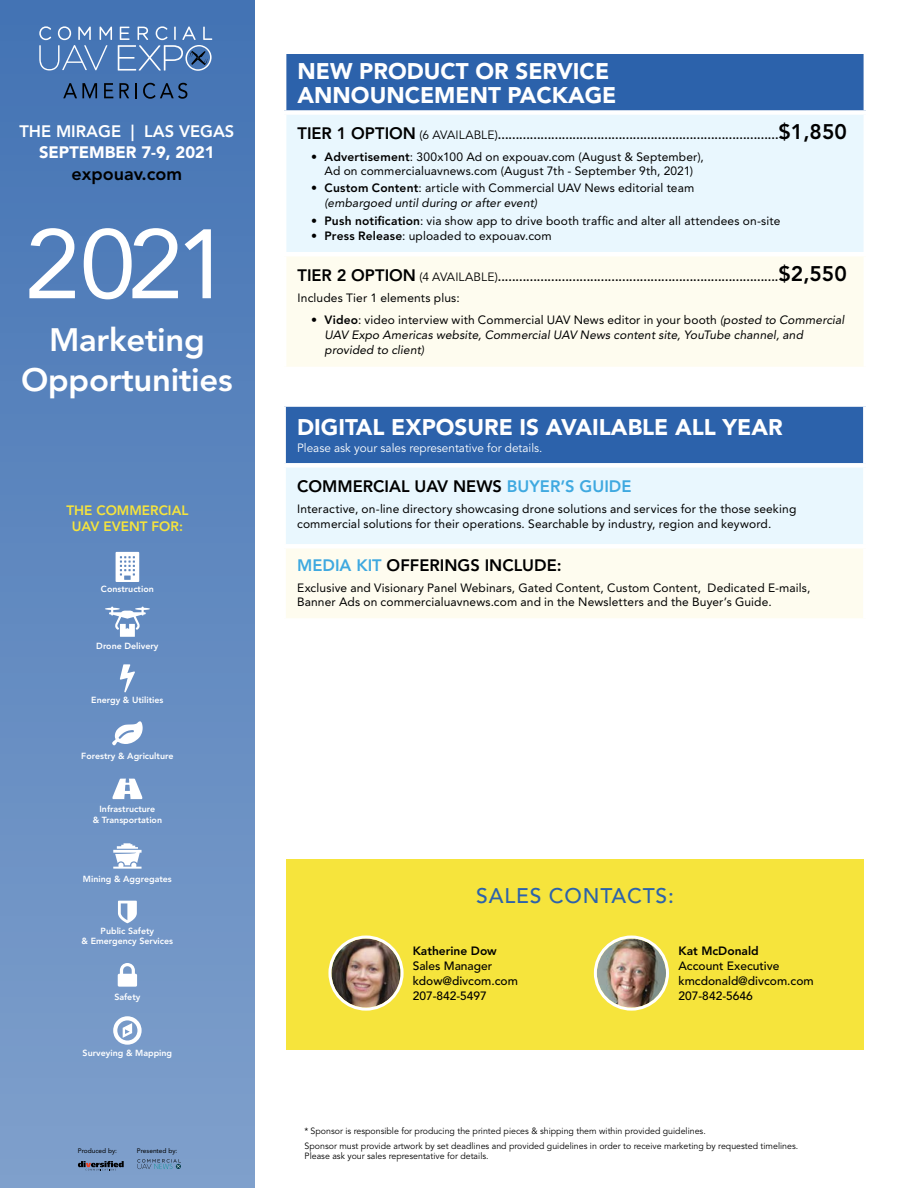
<style>
.page{position:relative;width:918px;height:1188px;background:#fff}
.page>*{position:absolute;margin:0;border:0;box-sizing:border-box;transform-origin:0 0}
.t1{font:97.35px "Avenir LT Std";color:#fff}
.t2{font:800 32.25px/40.2px "Avenir LT Std";letter-spacing:-.01em;color:#fff;text-align:center}
.t3{font:900 22.5px/24px "Avenir LT Std";color:#fff}
.t4{font:500 21px "Avenir LT Std";letter-spacing:.04em;color:#2c62ab}
.t5{font:800 18px "Avenir LT Std";color:#000}
.t6{font:800 16.5px "Avenir LT Std";color:#000}
.t7{font:800 16.5px "Avenir LT Std";color:#fff}
.t8{font:900 16.5px "Avenir LT Std";color:#fff}
.t9{font:800 13.5px/16.2px "Avenir LT Std";color:#f6e43c;text-align:center}
.t10{font:12px/14.4px "Avenir LT Std";letter-spacing:.01em;color:#000}
.t11{font:800 12px/21.1px "Avenir LT Std";color:#000}
.t12{font:italic 12px/15px "Avenir LT Std";letter-spacing:.01em;color:#000}
.t13{font:500 12px/15px "Avenir LT Std";color:#000}
.t14{font:12px "Avenir LT Std";color:#fff}
.t15{font:9px/15.1px "Avenir LT Std";color:#000}
.t16{font:800 8.85px/10.6px "Avenir LT Std";color:#fff;text-align:center}
.t17{font:6.6px "Avenir LT Std";color:#000}
.s1{font-size:16.5px}
.s2{font-weight:400}
.s3{font-size:21px}
.s4{font-weight:800}
.s5{font-style:italic}
.s6{font-style:normal}
.s7{font-weight:800;font-style:normal}
.s8{color:#3fa9e0}
</style>
<div class="page">
<div style="left:0;top:0;width:254px;height:1188px;background:linear-gradient(to bottom,#4373b4,#7fa0cc)"></div>
<svg style="left:39px;top:26px;width:73px;height:44px;background:#6189bf"></svg>
<svg style="left:118px;top:26px;width:94px;height:45px;background:#6289bd"></svg>
<svg style="left:63px;top:83px;width:34px;height:15px"></svg>
<svg style="left:104px;top:83px;width:9px;height:15px"></svg>
<svg style="left:119px;top:83px;width:10px;height:15px"></svg>
<svg style="left:135px;top:83px;width:2px;height:15px"></svg>
<svg style="left:143px;top:83px;width:44px;height:16px"></svg>
<svg style="left:116px;top:552px;width:23px;height:30px"></svg>
<svg style="left:112px;top:721px;width:31px;height:24px"></svg>
<svg style="left:118px;top:901px;width:19px;height:22px"></svg>
<svg style="left:118px;top:963px;width:19px;height:24px"></svg>
<svg style="left:113px;top:1016px;width:29px;height:29px"></svg>
<svg style="left:112px;top:779px;width:30px;height:20px"></svg>
<svg style="left:113px;top:843px;width:29px;height:26px"></svg>
<svg style="left:105px;top:607px;width:45px;height:30px"></svg>
<svg style="left:137px;top:1159px;width:44px;height:11px"></svg>
<svg style="left:78px;top:1161px;width:46px;height:9px"></svg>
<svg style="left:120px;top:664px;width:15px;height:28px"></svg>
<div style="left:286px;top:860px;width:578px;height:190px;background:#f6e43c"></div>
<img style="left:331px;top:939px;width:69px;height:69px;border-radius:34px">
<div style="left:328px;top:936px;width:76px;height:75px;border:3px solid #fff;border-radius:50%"></div>
<img style="left:597px;top:939px;width:69px;height:69px;border-radius:35px">
<div style="left:594px;top:936px;width:75px;height:75px;border:3px solid #fff;border-radius:50%"></div>
<div style="left:284px;top:405px;width:581px;height:60px;background:#2c62ab"></div>
<div style="left:284px;top:465px;width:581px;height:81px;background:#e9f7fe"></div>
<div style="left:284px;top:546px;width:581px;height:75px;background:#fefcef"></div>
<div style="left:281px;top:402px;width:587px;height:5px;background:#fff"></div>
<div style="left:281px;top:407px;width:5px;height:56px;background:#fff"></div>
<div style="left:863px;top:407px;width:5px;height:56px;background:#fff"></div>
<div style="left:281px;top:463px;width:587px;height:5px;background:#fff"></div>
<div style="left:281px;top:468px;width:5px;height:76px;background:#fff"></div>
<div style="left:863px;top:468px;width:5px;height:76px;background:#fff"></div>
<div style="left:281px;top:544px;width:587px;height:5px;background:#fff"></div>
<div style="left:281px;top:549px;width:5px;height:69px;background:#fff"></div>
<div style="left:863px;top:549px;width:5px;height:69px;background:#fff"></div>
<div style="left:281px;top:618px;width:587px;height:5px;background:#fff"></div>
<div style="left:284px;top:52px;width:582px;height:60px;background:#2c62ab"></div>
<div style="left:284px;top:112px;width:582px;height:142px;background:#e9f7fe"></div>
<div style="left:284px;top:254px;width:582px;height:115px;background:#fefcef"></div>
<div style="left:282px;top:49px;width:586px;height:5px;background:#fff"></div>
<hr style="left:282px;top:54px;width:4px;height:56px;background:#fff">
<hr style="left:864px;top:54px;width:4px;height:56px;background:#fff">
<hr style="left:282px;top:115px;width:4px;height:137px;background:#fff">
<div style="left:282px;top:110px;width:586px;height:5px;background:#fff"></div>
<hr style="left:864px;top:115px;width:4px;height:137px;background:#fff">
<hr style="left:282px;top:252px;width:586px;height:4px;background:#fff">
<hr style="left:282px;top:256px;width:4px;height:111px;background:#fff">
<hr style="left:864px;top:256px;width:4px;height:111px;background:#fff">
<hr style="left:282px;top:367px;width:586px;height:4px;background:#fff">
<h3 class="t7" style="left:19px;top:121px;width:217px">THE MIRAGE | LAS VEGAS</h3>
<h3 class="t8" style="left:39px;top:143px;width:177px">SEPTEMBER 7-9, 2021</h3>
<h3 class="t5" style="left:72px;top:163px;width:112px">expouav.com</h3>
<h1 class="t1" style="left:24px;top:208px;width:208px">2021</h1>
<h2 class="t2" style="left:21px;top:319px;width:213px">Marketing<br>Opportunities</h2>
<p class="t9" style="left:66px;top:502px;width:123px">THE COMMERCIAL<br>UAV EVENT FOR:</p>
<p class="t16" style="left:101px;top:584px;width:54px">Construction</p>
<p class="t16" style="left:96px;top:641px;width:64px">Drone Delivery</p>
<p class="t16" style="left:91px;top:695px;width:74px">Energy &amp; Utilities</p>
<p class="t16" style="left:81px;top:750px;width:94px">Forestry &amp; Agriculture</p>
<p class="t16" style="left:93px;top:804px;width:71px">Infrastructure<br>&amp; Transportation</p>
<p class="t16" style="left:83px;top:874px;width:90px">Mining &amp; Aggregates</p>
<p class="t16" style="left:82px;top:925px;width:93px">Public Safety<br>&amp; Emergency Services</p>
<p class="t16" style="left:114px;top:991px;width:28px">Safety</p>
<p class="t16" style="left:83px;top:1048px;width:91px">Surveying &amp; Mapping</p>
<p class="t17" style="left:78px;top:1146px;width:41px">Produced by:</p>
<p class="t17" style="left:137px;top:1146px;width:42px">Presented by:</p>
<h3 class="t3" style="left:298px;top:59px;width:320px">NEW PRODUCT OR SERVICE<br>ANNOUNCEMENT PACKAGE</h3>
<p class="t11" style="left:298px;top:124px;width:551px"><span class="s1">TIER 1 OPTION</span> <span class="s2">(6 AVAILABLE)</span>...............................................................................<span class="s3">$1,850</span></p>
<p class="t10" style="left:311px;top:150px;width:394px;text-align:center">• <span class="s4">Advertisement</span>: 300x100 Ad on expouav.com (August &amp; September),<br>Ad on commercialuavnews.com (August 7th - September 9th, 2021)</p>
<p class="t10" style="left:325px;top:181px;width:371px;line-height:15px;text-indent:-13px">• <span class="s4">Custom Content</span>: article with Commercial UAV News editorial team <span class="s5">(embargoed until during or after event)</span></p>
<p class="t10" style="left:311px;top:213px;width:471px">• <span class="s4">Push notification</span>: via show app to drive booth traffic and alter all attendees on-site</p>
<p class="t10" style="left:311px;top:229px;width:242px">• <span class="s4">Press Release</span>: uploaded to expouav.com</p>
<p class="t11" style="left:298px;top:266px;width:551px"><span class="s1">TIER 2 OPTION</span> <span class="s2">(4 AVAILABLE)</span>...............................................................................<span class="s3">$2,550<br></span><span class="s2">Includes Tier 1 elements plus:</span></p>
<p class="t12" style="left:325px;top:312px;width:521px;text-indent:-14px"><span class="s6">•</span> <span class="s7">Video</span><span class="s6">: video interview with Commercial UAV News editor in your booth</span> (posted to Commercial<br>UAV Expo Americas website, Commercial UAV News content site, YouTube channel, and provided to client)</p>
<h3 class="t3" style="left:297px;top:415px;width:487px">DIGITAL EXPOSURE IS AVAILABLE ALL YEAR</h3>
<p class="t14" style="left:297px;top:441px;width:247px">Please ask your sales representative for details.</p>
<h3 class="t6" style="left:297px;top:476px;width:336px">COMMERCIAL UAV NEWS <span class="s8">BUYER’S GUIDE</span></h3>
<p class="t10" style="left:297px;top:502px;width:501px">Interactive, on-line directory showcasing drone solutions and services for the those seeking commercial solutions for their operations. Searchable by industry, region and keyword.</p>
<h3 class="t6" style="left:297px;top:555px;width:266px"><span class="s8">MEDIA KIT</span> OFFERINGS INCLUDE:</h3>
<p class="t10" style="left:297px;top:580px;width:515px">Exclusive and Visionary Panel Webinars, Gated Content, Custom Content, Dedicated E-mails,<br>Banner Ads on commercialuavnews.com and in the Newsletters and the Buyer’s Guide.</p>
<h3 class="t4" style="left:476px;top:884px;width:199px">SALES CONTACTS:</h3>
<p class="t11" style="left:413px;top:940px;width:86px">Katherine Dow</p>
<p class="t13" style="left:413px;top:958px;width:107px">Sales Manager kdow@divcom.com<br>207-842-5497</p>
<p class="t11" style="left:679px;top:940px;width:82px">Kat McDonald</p>
<p class="t13" style="left:679px;top:958px;width:137px">Account Executive kmcdonald@divcom.com<br>207-842-5646</p>
<p class="t15" style="left:305px;top:1123px;width:495px">* Sponsor is responsible for producing the printed pieces &amp; shipping them within provided guidelines.<br>Sponsor must provide artwork by set deadlines and provided guidelines in order to receive marketing by requested timelines.</p>
<p class="t15" style="left:305px;top:1149px;width:186px">Please ask your sales representative for details.</p>
</div>
